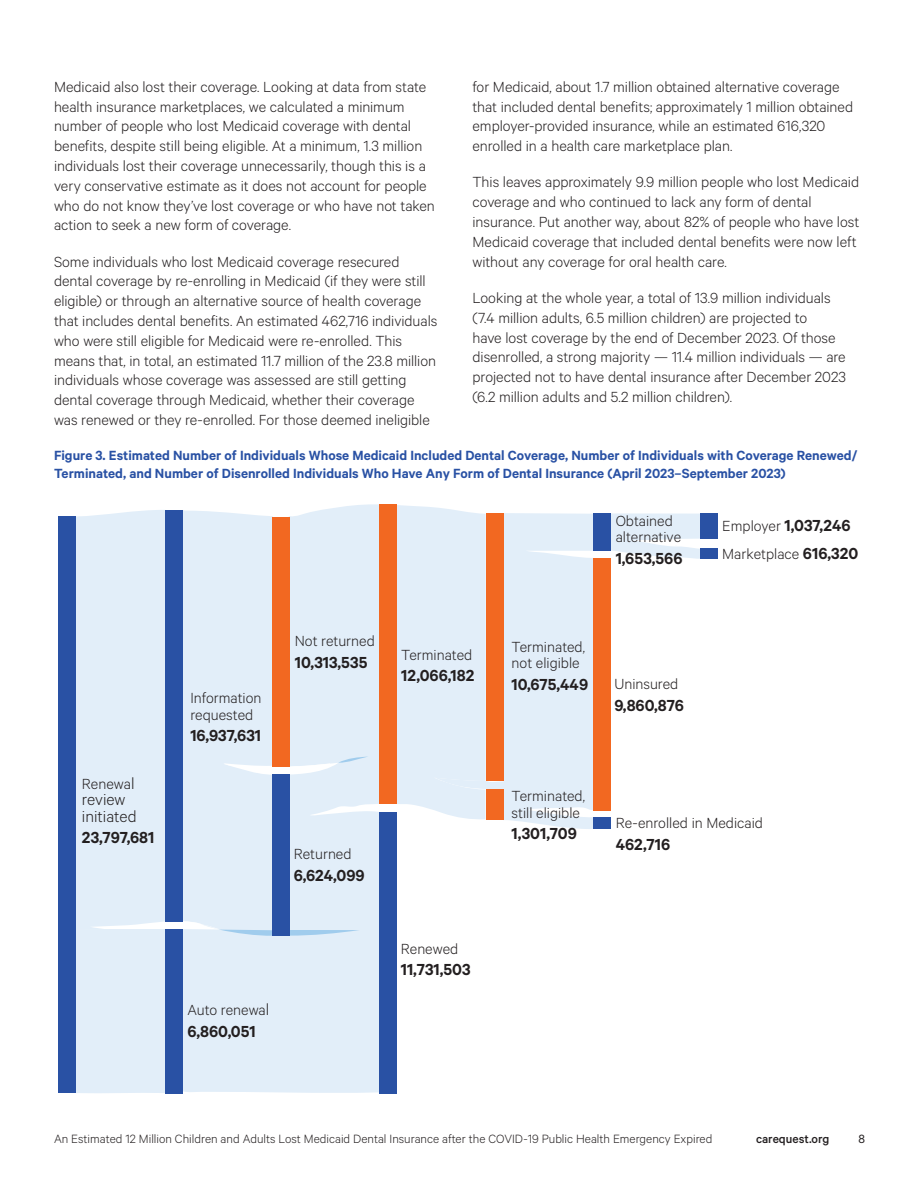
<style>
.page{position:relative;width:918px;height:1188px;background:#fff}
.page>*{position:absolute;margin:0;border:0;box-sizing:border-box;transform-origin:0 0}
.t1{font:600 18px "Calibre";color:#231f20}
.t2{font:300 18px/16.5px "Calibre";color:#231f20}
.t3{font:300 16.5px/19.8px "Calibre";color:#231f20}
.t4{font:600 15px/18px "Calibre";color:#2951a4}
.t5{font:300 13.5px "Calibre";color:#231f20}
.t6{font:500 13.5px "Calibre";color:#231f20}
.t7{font:13.5px "Calibre";color:#231f20}
.s1{font-size:18px}
.s2{font-weight:300;font-size:16.5px}
.s3{font-weight:600;font-size:18px}
</style>
<div class="page">
<div style="left:220px;top:504px;width:160px;height:589px;background:#e2eef9"></div>
<div style="left:486px;top:513px;width:108px;height:316px;background:#e2eef9"></div>
<div style="left:75px;top:510px;width:145px;height:583px;background:#e2eef9"></div>
<svg style="left:290px;top:930px;width:70px;height:6px"></svg>
<svg style="left:223px;top:752px;width:145px;height:23px"></svg>
<svg style="left:205px;top:1010px;width:3px;height:5px"></svg>
<svg style="left:255px;top:1009px;width:6px;height:4px"></svg>
<svg style="left:201px;top:731px;width:19px;height:9px"></svg>
<svg style="left:201px;top:713px;width:13px;height:9px"></svg>
<svg style="left:234px;top:715px;width:4px;height:5px"></svg>
<div style="left:380px;top:504px;width:106px;height:316px;background:#e2eef9"></div>
<svg style="left:610px;top:513px;width:108px;height:47px"></svg>
<svg style="left:76px;top:921px;width:197px;height:15px"></svg>
<div style="left:166px;top:929px;width:17px;height:164px;background:#2951a4"></div>
<div style="left:593px;top:817px;width:17px;height:12px;background:#2951a4"></div>
<div style="left:594px;top:513px;width:17px;height:38px;background:#2951a4"></div>
<div style="left:701px;top:513px;width:17px;height:26px;background:#2951a4"></div>
<div style="left:701px;top:549px;width:17px;height:10px;background:#2951a4"></div>
<div style="left:166px;top:510px;width:17px;height:411px;background:#2951a4"></div>
<div style="left:273px;top:775px;width:17px;height:161px;background:#2951a4"></div>
<div style="left:273px;top:517px;width:17px;height:249px;background:#f26821"></div>
<div style="left:380px;top:505px;width:17px;height:299px;background:#f26821"></div>
<div style="left:487px;top:513px;width:17px;height:268px;background:#f26821"></div>
<div style="left:593px;top:558px;width:17px;height:253px;background:#f26821"></div>
<div style="left:487px;top:789px;width:17px;height:31px;background:#f26821"></div>
<div style="left:380px;top:812px;width:17px;height:281px;background:#2951a4"></div>
<div style="left:58px;top:517px;width:18px;height:576px;background:#2951a4"></div>
<p class="t3" style="left:54px;top:76px;width:382px">Medicaid also lost their coverage. Looking at data from state health insurance marketplaces, we calculated a minimum number of people who lost Medicaid coverage with dental benefits, despite still being eligible. At a minimum, 1.3 million individuals lost their coverage unnecessarily, though this is a very conservative estimate as it does not account for people who do not know they’ve lost coverage or who have not taken action to seek a new form of coverage.</p>
<p class="t3" style="left:54px;top:251px;width:385px">Some individuals who lost Medicaid coverage resecured dental coverage by re-enrolling in Medicaid (if they were still eligible) or through an alternative source of health coverage that includes dental benefits. An estimated 462,716 individuals who were still eligible for Medicaid were re-enrolled. This means that, in total, an estimated 11.7 million of the 23.8 million individuals whose coverage was assessed are still getting dental coverage through Medicaid, whether their coverage was renewed or they re-enrolled. For those deemed ineligible</p>
<p class="t3" style="left:473px;top:76px;width:382px">for Medicaid, about 1.7 million obtained alternative coverage that included dental benefits; approximately 1 million obtained employer-provided insurance, while an estimated 616,320 enrolled in a health care marketplace plan.</p>
<p class="t3" style="left:473px;top:172px;width:388px">This leaves approximately 9.9 million people who lost Medicaid coverage and who continued to lack any form of dental insurance. Put another way, about 82% of people who have lost Medicaid coverage that included dental benefits were now left without any coverage for oral health care.</p>
<p class="t3" style="left:473px;top:287px;width:375px">Looking at the whole year, a total of 13.9 million individuals (7.4 million adults, 6.5 million children) are projected to<br>have lost coverage by the end of December 2023. Of those disenrolled, a strong majority — 11.4 million individuals — are projected not to have dental insurance after December 2023 (6.2 million adults and 5.2 million children).</p>
<p class="t4" style="left:54px;top:445px;width:805px">Figure 3. Estimated Number of Individuals Whose Medicaid Included Dental Coverage, Number of Individuals with Coverage Renewed/<br>Terminated, and Number of Disenrolled Individuals Who Have Any Form of Dental Insurance (April 2023–September 2023)</p>
<p class="t3" style="left:82px;top:773px;width:54px">Renewa<span class="s1">l</span></p>
<p class="t2" style="left:82px;top:790px;width:56px">review initiated</p>
<p class="t1" style="left:82px;top:827px;width:74px">23,797,681</p>
<p class="t3" style="left:190px;top:689px;width:73px;line-height:16.5px">Information requested</p>
<p class="t1" style="left:190px;top:725px;width:72px">16,937,631</p>
<p class="t3" style="left:295px;top:630px;width:82px">Not returned</p>
<p class="t1" style="left:295px;top:651px;width:74px">10,313,535</p>
<p class="t3" style="left:401px;top:644px;width:73px">Terminated</p>
<p class="t1" style="left:401px;top:665px;width:75px">12,066,182</p>
<p class="t3" style="left:294px;top:843px;width:59px">Returned</p>
<p class="t1" style="left:294px;top:864px;width:72px">6,624,099</p>
<p class="t3" style="left:187px;top:1000px;width:83px">Auto renewa<span class="s1">l</span></p>
<p class="t1" style="left:187px;top:1021px;width:70px">6,860,051</p>
<p class="t3" style="left:401px;top:938px;width:59px">Renewed</p>
<p class="t1" style="left:401px;top:959px;width:71px">11,731,503</p>
<p class="t3" style="left:616px;top:511px;width:67px;line-height:16.5px">Obtained alternative</p>
<p class="t1" style="left:616px;top:547px;width:68px">1,653,566</p>
<p class="t3" style="left:512px;top:638px;width:75px;line-height:16.5px">Terminated, not eligible</p>
<p class="t1" style="left:512px;top:674px;width:78px">10,675,449</p>
<p class="t3" style="left:614px;top:674px;width:66px">Uninsured</p>
<p class="t1" style="left:614px;top:695px;width:71px">9,860,876</p>
<p class="t1" style="left:722px;top:515px;width:130px"><span class="s2">Employer</span> 1,037,246</p>
<p class="t3" style="left:722px;top:543px;width:138px">Marketplace <span class="s3">616,320</span></p>
<p class="t3" style="left:512px;top:787px;width:75px;line-height:16.5px">Terminated, still eligible</p>
<p class="t1" style="left:512px;top:823px;width:67px">1,301,709</p>
<p class="t3" style="left:616px;top:812px;width:149px">Re-enrolled in Medicaid</p>
<p class="t1" style="left:616px;top:833px;width:56px">462,716</p>
<p class="t5" style="left:54px;top:1131px;width:660px">An Estimated 12 Million Children and Adults Lost Medicaid Dental Insurance after the COVID-19 Public Health Emergency Expired</p>
<p class="t6" style="left:756px;top:1131px;width:75px">carequest.org</p>
<p class="t7" style="left:859px;top:1131px;width:8px">8</p>
</div>
